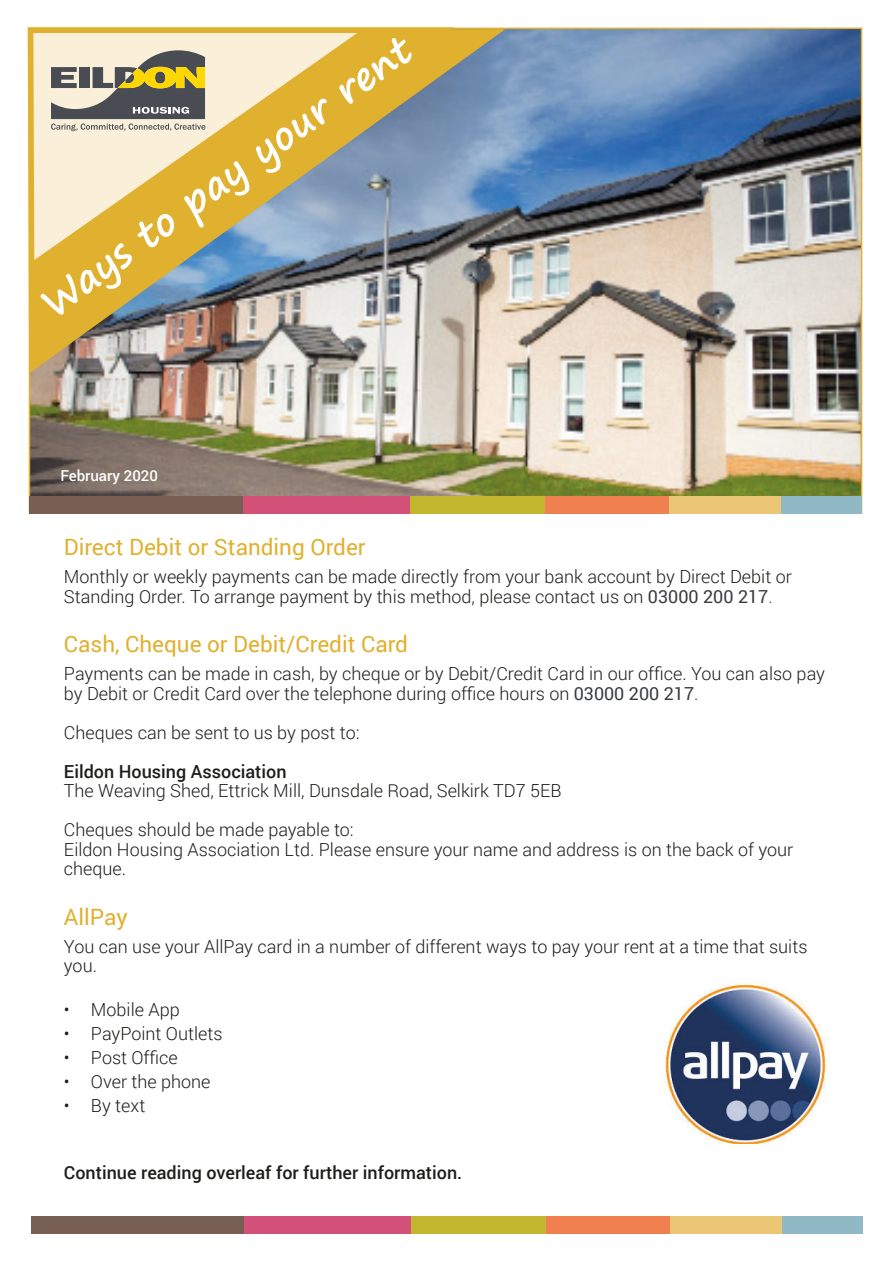
<style>
.page{position:relative;width:893px;height:1263px;background:#fff}
.page>*{position:absolute;margin:0;border:0;box-sizing:border-box;transform-origin:0 0}
.t1{font:700 39px "Segoe Print";color:#fff}
.t2{font:22.5px "Roboto";color:#e0b02f}
.t3{font:300 18px/19.5px "Roboto";color:#1d1d1b}
.t4{font:500 18px "Roboto";color:#1d1d1b}
.t5{font:500 15px "Roboto";color:#fff}
.s1{font-weight:400;color:#3a3c42}
.s2{color:#3a3c42}
</style>
<div class="page">
<div style="left:782px;top:1217px;width:80px;height:17px;background:#90b9c5"></div>
<div style="left:668px;top:1217px;width:114px;height:17px;background:#ebc775"></div>
<div style="left:546px;top:1217px;width:124px;height:17px;background:#f08050"></div>
<div style="left:411px;top:1217px;width:135px;height:17px;background:#c1b62d"></div>
<div style="left:244px;top:1217px;width:167px;height:17px;background:#d35079"></div>
<div style="left:31px;top:1217px;width:213px;height:17px;background:#765f52"></div>
<img style="left:665px;top:984px;width:161px;height:160px">
<img style="left:32px;top:31px;width:827px;height:465px">
<img style="left:29px;top:28px;width:479px;height:346px">
<div style="left:781px;top:496px;width:80px;height:17px;background:#90b9c5"></div>
<div style="left:666px;top:496px;width:115px;height:17px;background:#ebc775"></div>
<div style="left:544px;top:496px;width:125px;height:17px;background:#f08050"></div>
<div style="left:409px;top:496px;width:135px;height:17px;background:#c1b62d"></div>
<div style="left:243px;top:496px;width:166px;height:17px;background:#d35079"></div>
<div style="left:30px;top:496px;width:213px;height:17px;background:#765f52"></div>
<h1 class="t1" style="left:24px;top:279px;width:448px;rotate:-36deg">Ways to pay your rent</h1>
<p class="t5" style="left:60px;top:465px;width:99px">February 2020</p>
<p class="t2" style="left:64px;top:531px;width:303px">Direct Debit or Standing Order</p>
<p class="t3" style="left:64px;top:566px;width:729px">Monthly or weekly payments can be made directly from your bank account by Direct Debit or<br>Standing Order. To arrange payment by this method, please contact us on <span class="s1">03000 200 217</span><span class="s2">.</span></p>
<p class="t2" style="left:64px;top:628px;width:345px">Cash, Cheque or Debit/Credit Card</p>
<p class="t3" style="left:64px;top:663px;width:762px">Payments can be made in cash, by cheque or by Debit/Credit Card in our office. You can also pay by Debit or Credit Card over the telephone during office hours on <span class="s1">03000 200 217</span><span class="s2">.</span></p>
<p class="t3" style="left:64px;top:722px;width:297px">Cheques can be sent to us by post to:</p>
<p class="t4" style="left:64px;top:759px;width:224px">Eildon Housing Association</p>
<p class="t3" style="left:64px;top:771px;width:499px;line-height:39px">The Weaving Shed, Ettrick Mill, Dunsdale Road, Selkirk TD7 5EB<br>Cheques should be made payable to:</p>
<p class="t3" style="left:64px;top:839px;width:731px">Eildon Housing Association Ltd. Please ensure your name and address is on the back of your cheque.</p>
<p class="t2" style="left:64px;top:901px;width:65px">AllPay</p>
<p class="t3" style="left:64px;top:936px;width:745px">You can use your AllPay card in a number of different ways to pay your rent at a time that suits you.</p>
<p class="t3" style="left:64px;top:999px;width:117px">• Mobile App</p>
<p class="t3" style="left:64px;top:1023px;width:160px">• PayPoint Outlets</p>
<p class="t3" style="left:64px;top:1047px;width:115px">• Post Office</p>
<p class="t3" style="left:64px;top:1071px;width:148px">• Over the phone</p>
<p class="t3" style="left:64px;top:1095px;width:83px">• By text</p>
<p class="t4" style="left:64px;top:1160px;width:400px">Continue reading overleaf for further information.</p>
</div>
